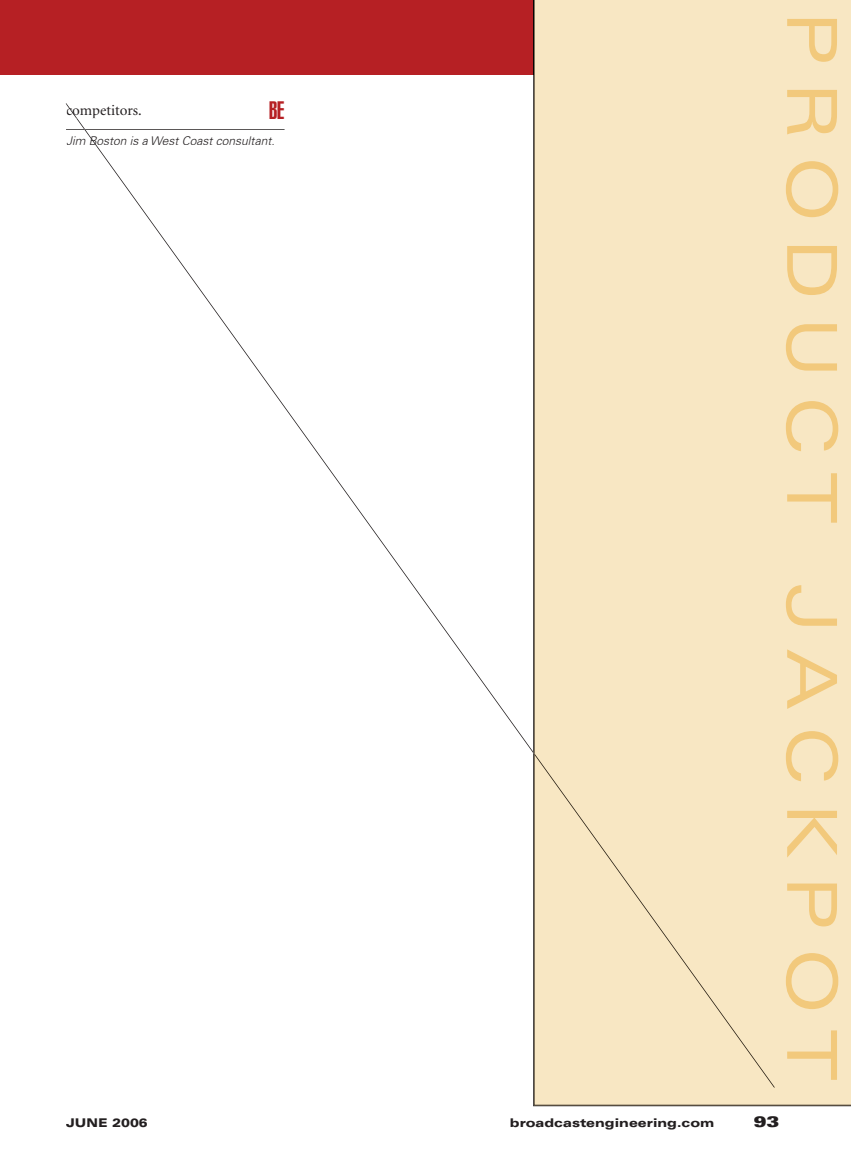
<style>
.page{position:relative;width:851px;height:1161px;background:#fff}
.page>*{position:absolute;margin:0;border:0;box-sizing:border-box;transform-origin:0 0}
.t1{font:expanded 69px "Univers";letter-spacing:.24em;color:#f2c97c}
.t2{font:22.5px "Hadrianbold";color:#b62024}
.t3{font:15px "Minion";color:#231f20}
.t4{font:900 expanded 15px "Univers";color:#231f20}
.t5{font:900 expanded 12px "Univers";color:#231f20}
.t6{font:italic 300 12px "Univers";color:#231f20}
</style>
<div class="page">
<div style="left:0;top:0;width:850px;height:75px;background:#b62024"></div>
<hr style="left:533px;top:0;width:1px;height:75px;background:#030000">
<div style="left:534px;top:0;width:316px;height:1106px;background:#f8e7c3"></div>
<svg style="left:66px;top:103px;width:467px;height:650px"></svg>
<svg style="left:534px;top:754px;width:240px;height:334px;background:#eddcb9"></svg>
<svg style="left:66px;top:129px;width:218px;height:1px"></svg>
<svg style="left:67px;top:105px;width:10px;height:13px"></svg>
<svg style="left:89px;top:136px;width:7px;height:9px"></svg>
<p class="t3" style="left:66px;top:103px;width:77px">competitors.</p>
<h2 class="t2" style="left:269px;top:97px;width:17px">BE</h2>
<p class="t6" style="left:66px;top:133px;width:210px">Jim Boston is a West Coast consultant.</p>
<h1 class="t1" style="left:852px;top:11px;width:1072px;rotate:90deg">PRODUCT JACKPOT</h1>
<p class="t5" style="left:66px;top:1116px;width:83px">JUNE 2006</p>
<p class="t5" style="left:510px;top:1116px;width:206px">broadcastengineering.com</p>
<p class="t4" style="left:753px;top:1113px;width:27px">93</p>
</div>
